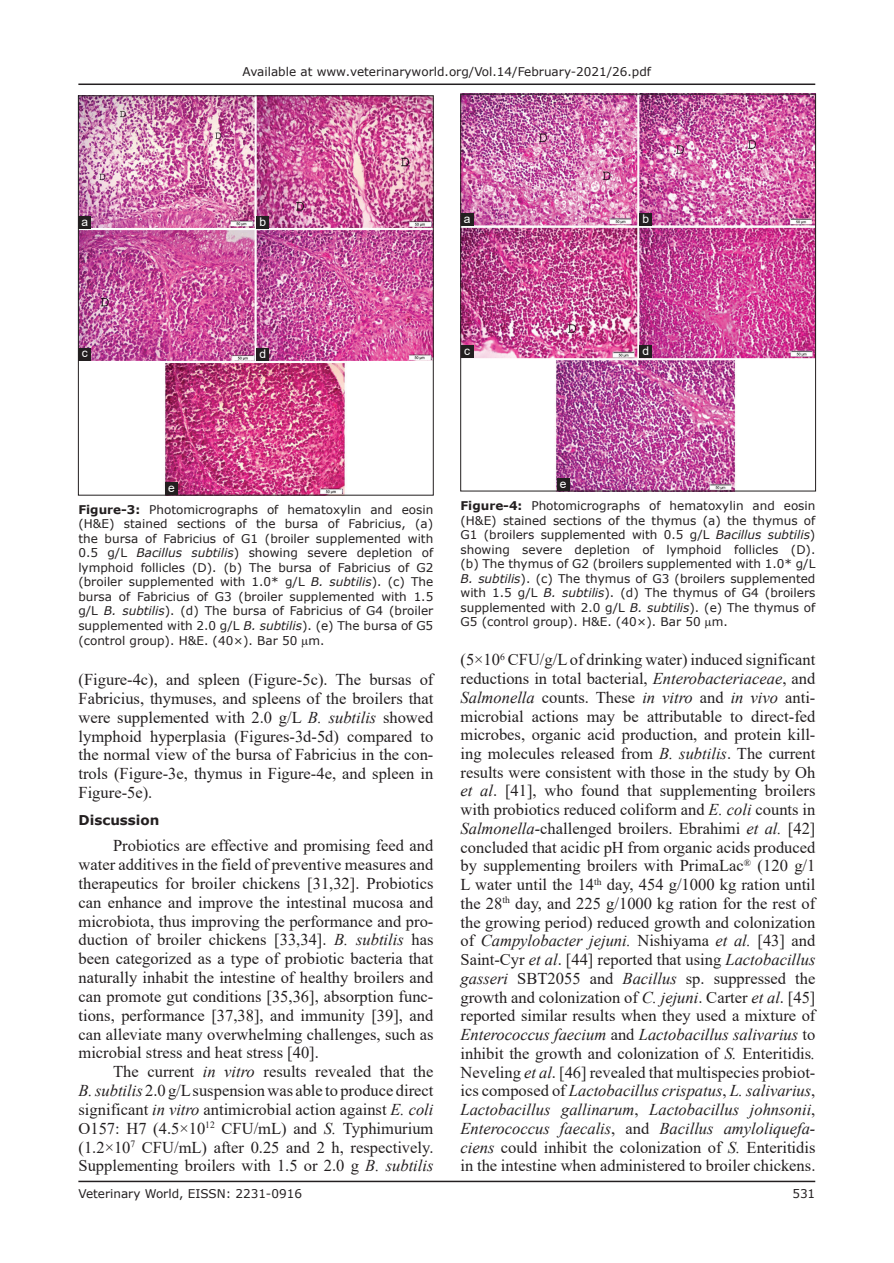
<style>
.page{position:relative;width:894px;height:1263px;background:#fff}
.page>*{position:absolute;margin:0;border:0;box-sizing:border-box;transform-origin:0 0}
.TX{font:16.5px/18.8px "Times New Roman";color:#231f20;text-align:justify}
.t1{font:700 13.5px "Verdana";color:#231f20}
.FGC{font:12px/14.5px "Verdana";color:#231f20;text-align:justify}
.LABEL{font:12px "Arial";color:#fff}
.s1{font-weight:700}
.s2{font-style:italic}
</style>
<div class="page">
<hr style="left:78px;top:1180px;width:737px;height:2px;background:#231f20">
<hr style="left:78px;top:83px;width:737px;height:2px;background:#231f20">
<img style="left:80px;top:98px;width:351px;height:395px">
<div style="left:256px;top:216px;width:13px;height:13px;background:#231f20"></div>
<div style="left:256px;top:348px;width:13px;height:13px;background:#231f20"></div>
<div style="left:78px;top:348px;width:13px;height:12px;background:#231f20"></div>
<div style="left:78px;top:216px;width:13px;height:13px;background:#231f20"></div>
<div style="left:165px;top:482px;width:13px;height:13px;background:#231f20"></div>
<img style="left:462px;top:96px;width:351px;height:393px">
<div style="left:460px;top:94px;width:355px;height:397px;border:1px solid #231f20"></div>
<div style="left:639px;top:213px;width:13px;height:13px;background:#231f20"></div>
<div style="left:460px;top:213px;width:13px;height:13px;background:#231f20"></div>
<div style="left:460px;top:345px;width:13px;height:13px;background:#231f20"></div>
<div style="left:639px;top:345px;width:13px;height:13px;background:#231f20"></div>
<div style="left:556px;top:478px;width:13px;height:13px;background:#231f20"></div>
<p class="LABEL" style="left:82px;top:213px;width:8px">a</p>
<p class="FGC" style="left:242px;top:64px;width:410px">Available at www.veterinaryworld.org/Vol.14/February-2021/26.pdf</p>
<p class="LABEL" style="left:259px;top:213px;width:8px">b</p>
<p class="LABEL" style="left:463px;top:210px;width:8px">a</p>
<p class="LABEL" style="left:642px;top:210px;width:8px">b</p>
<p class="LABEL" style="left:82px;top:345px;width:7px">c</p>
<p class="LABEL" style="left:259px;top:345px;width:8px">d</p>
<p class="LABEL" style="left:464px;top:342px;width:7px">c</p>
<p class="LABEL" style="left:642px;top:342px;width:8px">d</p>
<p class="LABEL" style="left:168px;top:479px;width:8px">e</p>
<p class="FGC" style="left:78px;top:502px;width:356px"><span class="s1">Figure-3:</span> Photomicrographs of hematoxylin and eosin (H&amp;E) stained sections of the bursa of Fabricius, (a) the bursa of Fabricius of G1 (broiler supplemented with 0.5 g/L <span class="s2">Bacillus subtilis</span>) showing severe depletion of lymphoid follicles (D). (b) The bursa of Fabricius of G2 (broiler supplemented with 1.0* g/L <span class="s2">B. subtilis</span>). (c) The bursa of Fabricius of G3 (broiler supplemented with 1.5 g/L <span class="s2">B. subtilis</span>). (d) The bursa of Fabricius of G4 (broiler supplemented with 2.0 g/L <span class="s2">B. subtilis</span>). (e) The bursa of G5 (control group). H&amp;E. (40×). Bar 50 m.</p>
<p class="TX" style="left:78px;top:669px;width:356px">(Figure-4c), and spleen (Figure-5c). The bursas of Fabricius, thymuses, and spleens of the broilers that were supplemented with 2.0 g/L <span class="s2">B. subtilis</span> showed lymphoid hyperplasia (Figures-3d-5d) compared to the normal view of the bursa of Fabricius in the con&shy;trols (Figure-3e, thymus in Figure-4e, and spleen in Figure-5e).</p>
<h1 class="t1" style="left:78px;top:810px;width:82px">Discussion</h1>
<p class="TX" style="left:78px;top:835px;width:356px;text-indent:34px">Probiotics are effective and promising feed and water additives in the field of preventive measures and therapeutics for broiler chickens [31,32]. Probiotics can enhance and improve the intestinal mucosa and microbiota, thus improving the performance and pro&shy;duction of broiler chickens [33,34]. <span class="s2">B. subtilis</span> has been categorized as a type of probiotic bacteria that naturally inhabit the intestine of healthy broilers and can promote gut conditions [35,36], absorption func&shy;tions, performance [37,38], and immunity [39], and can alleviate many overwhelming challenges, such as microbial stress and heat stress [40].</p>
<p class="TX" style="left:78px;top:1061px;width:356px;text-indent:34px">The current <span class="s2">in vitro</span> results revealed that the <span class="s2">B. subtilis</span> 2.0 g/L suspension was able to produce direct significant <span class="s2">in vitro</span> antimicrobial action against <span class="s2">E. coli </span>O157: H7 (4.5×10<sup>12</sup> CFU/mL) and <span class="s2">S.</span> Typhimurium (1.2×10<sup>7</sup> CFU/mL) after 0.25 and 2 h, respectively.<br>Supplementing broilers with 1.5 or 2.0 g <span class="s2">B. subtilis</span></p>
<p class="LABEL" style="left:559px;top:475px;width:8px">e</p>
<p class="FGC" style="left:460px;top:498px;width:356px"><span class="s1">Figure-4:</span> Photomicrographs of hematoxylin and eosin (H&amp;E) stained sections of the thymus (a) the thymus of G1 (broilers supplemented with 0.5 g/L <span class="s2">Bacillus subtilis</span>) showing severe depletion of lymphoid follicles (D). (b) The thymus of G2 (broilers supplemented with 1.0* g/L <span class="s2">B. subtilis</span>). (c) The thymus of G3 (broilers supplemented with 1.5 g/L <span class="s2">B. subtilis</span>). (d) The thymus of G4 (broilers supplemented with 2.0 g/L <span class="s2">B. subtilis</span>). (e) The thymus of G5 (control group). H&amp;E. (40×). Bar 50 m.</p>
<p class="TX" style="left:460px;top:650px;width:356px">(5×10<sup>6</sup> CFU/g/L of drinking water) induced significant reductions in total bacterial, <span class="s2">Enterobacteriaceae</span>, and <span class="s2">Salmonella</span> counts. These <span class="s2">in vitro</span> and <span class="s2">in vivo</span> anti&shy;microbial actions may be attributable to direct-fed microbes, organic acid production, and protein kill&shy;ing molecules released from <span class="s2">B. subtilis</span>. The current results were consistent with those in the study by Oh <span class="s2">et al</span>. [41], who found that supplementing broilers with probiotics reduced coliform and <span class="s2">E. coli</span> counts in <span class="s2">Salmonella-</span>challenged broilers. Ebrahimi <span class="s2">et al.</span> [42] concluded that acidic pH from organic acids produced by supplementing broilers with PrimaLac<sup>®</sup> (120 g/1<br>L water until the 14<sup>th</sup> day, 454 g/1000 kg ration until the 28<sup>th</sup> day, and 225 g/1000 kg ration for the rest of the growing period) reduced growth and colonization of <span class="s2">Campylobacter jejuni.</span> Nishiyama <span class="s2">et al.</span> [43] and Saint-Cyr <span class="s2">et al</span>. [44] reported that using <span class="s2">Lactobacillus gasseri</span> SBT2055 and <span class="s2">Bacillus</span> sp. suppressed the growth and colonization of <span class="s2">C. jejuni</span>. Carter <span class="s2">et al</span>. [45] reported similar results when they used a mixture of <span class="s2">Enterococcus faecium</span> and <span class="s2">Lactobacillus salivarius</span> to inhibit the growth and colonization of <span class="s2">S.</span> Enteritidis<span class="s2">.<br></span>Neveling <span class="s2">et al</span>. [46] revealed that multispecies probiot&shy;ics composed of <span class="s2">Lactobacillus crispatus</span>, <span class="s2">L. salivarius</span>, <span class="s2">Lactobacillus gallinarum</span>, <span class="s2">Lactobacillus johnsonii</span>, <span class="s2">Enterococcus faecalis</span>, and <span class="s2">Bacillus amyloliquefa&shy;ciens</span> could inhibit the colonization of <span class="s2">S.</span> Enteritidis in the intestine when administered to broiler chickens.</p>
<p class="FGC" style="left:78px;top:1186px;width:225px">Veterinary World, EISSN: 2231-0916</p>
<p class="FGC" style="left:792px;top:1186px;width:24px">531</p>
</div>
